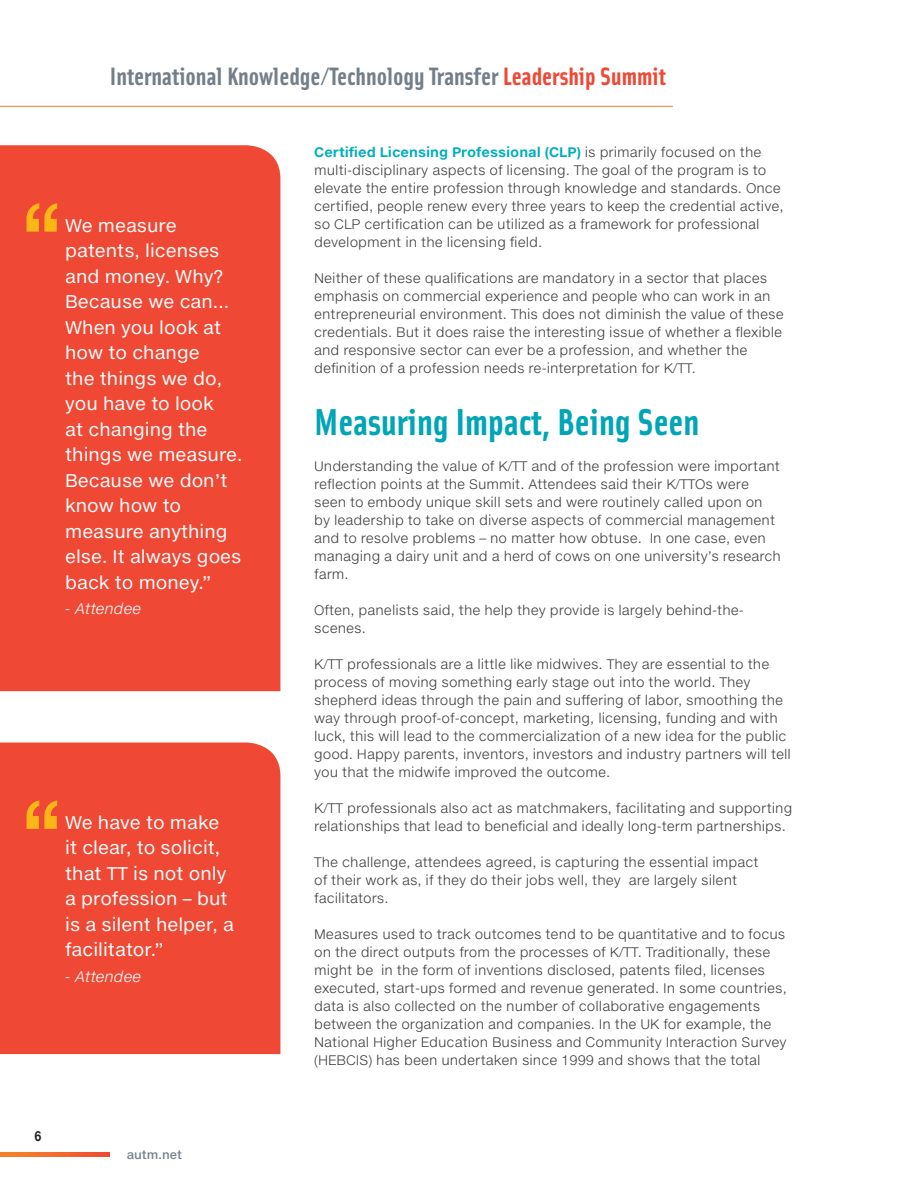
<style>
.page{position:relative;width:918px;height:1188px;background:#fff}
.page>*{position:absolute;margin:0;border:0;box-sizing:border-box;transform-origin:0 0}
.t1{font:700 37.5px "Solex OT";color:#00a5b6}
.t2{font:700 25.2px "Solex OT";color:#727f8a}
.t3{font:18px/25.5px "Helvetica Neuee Text Std";color:#fff}
.t4{font:italic 300 15px "Helvetica Neuee Text Std";color:#fff}
.t5{font:700 13.65px "Helvetica Neuee Text Std";color:#231f20;scale:.85 1}
.t6{font:300 13.5px/18px "Helvetica Neuee Text Std";color:#3e3e3f}
.t7{font:500 12px "Helvetica Neuee Text Std";color:#727f8a}
.s1{color:#ef4835}
.s2{font-weight:700;color:#00aebd}
</style>
<div class="page">
<svg style="left:0;top:1152px;width:110px;height:5px"></svg>
<hr style="left:0;top:106px;width:673px;height:1px;background:#f47f2a">
<div style="left:0;top:145px;width:280px;height:546px;background:#ef4835"></div>
<div style="left:0;top:742px;width:280px;height:312px;background:#ef4835"></div>
<svg style="left:27px;top:203px;width:30px;height:29px"></svg>
<svg style="left:27px;top:800px;width:30px;height:29px"></svg>
<h2 class="t2" style="left:110px;top:60px;width:558px">International Knowledge/Technology Transfer <span class="s1">Leadership Summit</span></h2>
<p class="t3" style="left:65px;top:212px;width:179px">We measure patents, licenses and money. Why?<br>Because we can...<br>When you look at how to change<br>the things we do, you have to look<br>at changing the things we measure.<br>Because we don’t know how to measure anything else. It always goes back to money.”</p>
<p class="t4" style="left:65px;top:599px;width:78px">- Attendee</p>
<h3 class="t3" style="left:65px;top:809px;width:170px">We have to make it clear, to solicit, that TT is not only a profession – but is a silent helper, a facilitator.”</h3>
<p class="t4" style="left:65px;top:967px;width:78px">- Attendee</p>
<p class="t6" style="left:314px;top:143px;width:471px"><span class="s2">Certified Licensing Professional (CLP)</span> is primarily focused on the multi-disciplinary aspects of licensing. The goal of the program is to elevate the entire profession through knowledge and standards. Once certified, people renew every three years to keep the credential active, so CLP certification can be utilized as a framework for professional development in the licensing field.</p>
<p class="t6" style="left:314px;top:269px;width:471px">Neither of these qualifications are mandatory in a sector that places emphasis on commercial experience and people who can work in an entrepreneurial environment. This does not diminish the value of these credentials. But it does raise the interesting issue of whether a flexible and responsive sector can ever be a profession, and whether the definition of a profession needs re-interpretation for K/TT.</p>
<h1 class="t1" style="left:314px;top:397px;width:387px">Measuring Impact, Being Seen</h1>
<p class="t6" style="left:314px;top:457px;width:468px">Understanding the value of K/TT and of the profession were important reflection points at the Summit. Attendees said their K/TTOs were seen to embody unique skill sets and were routinely called upon on by leadership to take on diverse aspects of commercial management and to resolve problems – no matter how obtuse. In one case, even managing a dairy unit and a herd of cows on one university’s research farm.</p>
<p class="t6" style="left:314px;top:601px;width:431px">Often, panelists said, the help they provide is largely behind-the&shy;scenes.</p>
<p class="t6" style="left:314px;top:655px;width:478px">K/TT professionals are a little like midwives. They are essential to the process of moving something early stage out into the world. They shepherd ideas through the pain and suffering of labor, smoothing the way through proof-of-concept, marketing, licensing, funding and with luck, this will lead to the commercialization of a new idea for the public good. Happy parents, inventors, investors and industry partners will tell you that the midwife improved the outcome.</p>
<p class="t6" style="left:314px;top:799px;width:480px">K/TT professionals also act as matchmakers, facilitating and supporting relationships that lead to beneficial and ideally long-term partnerships.</p>
<p class="t6" style="left:314px;top:853px;width:446px">The challenge, attendees agreed, is capturing the essential impact of their work as, if they do their jobs well, they are largely silent facilitators.</p>
<p class="t6" style="left:314px;top:925px;width:474px">Measures used to track outcomes tend to be quantitative and to focus on the direct outputs from the processes of K/TT. Traditionally, these might be in the form of inventions disclosed, patents filed, licenses executed, start-ups formed and revenue generated. In some countries, data is also collected on the number of collaborative engagements between the organization and companies. In the UK for example, the National Higher Education Business and Community Interaction Survey (HEBCIS) has been undertaken since 1999 and shows that the total</p>
<p class="t5" style="left:34px;top:1128px;width:10px">6</p>
<p class="t7" style="left:127px;top:1147px;width:57px">autm.net</p>
</div>
